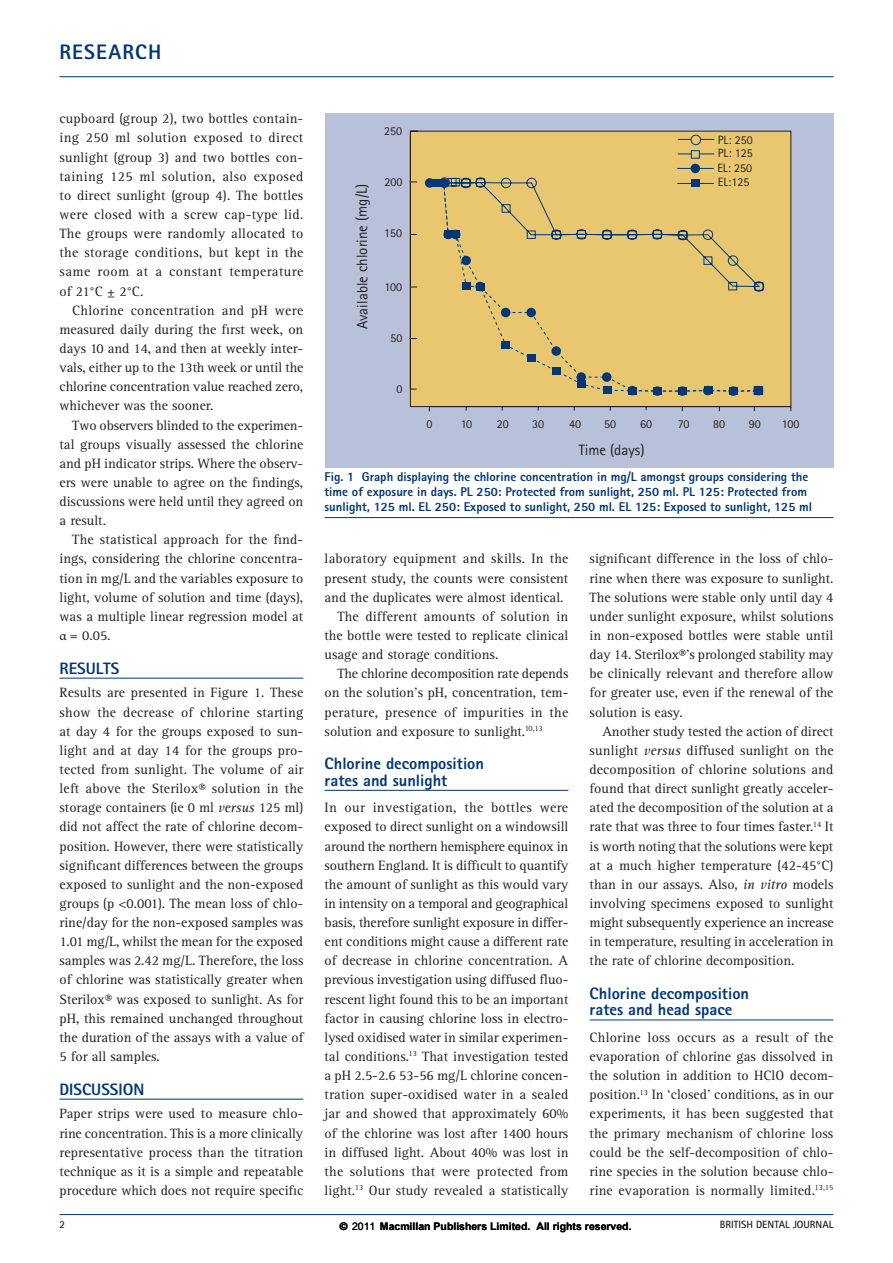
<style>
.page{position:relative;width:893px;height:1263px;background:#fff}
.page>*{position:absolute;margin:0;border:0;box-sizing:border-box;transform-origin:0 0}
.t1{font:800 21px "Rotis Sans Serif Std";letter-spacing:.055em;color:#013775}
.crosshead_2{font:800 16.5px/16.5px "Rotis Sans Serif Std";color:#013775}
.crosshead_1{font:800 16.5px "Rotis Sans Serif Std";color:#013775}
.t2{font:15px "Rotis Sans Serif Std 2";letter-spacing:-.005em;color:#231f20}
.body_fullout{font:13.95px/19.2px "Rotis Serif Std";color:#231f20;text-align:justify}
.body{font:13.95px/19.2px "Rotis Serif Std";color:#231f20;text-align:justify}
.table_fig_caption{font:800 12.75px/15px "Rotis Sans Serif Std";color:#013775}
.t3{font:12px/13.5px "Rotis Sans Serif Std 2";color:#231f20}
.t4{font:700 10.5px "Arial";color:#000}
.t5{font:700 10.5px "Rotis Sans Serif Std";color:#231f20}
.s1{font-family:"Minion Pro"}
.s2{font-style:italic}
.s3{font-family:"Helvetica"}
.s4{font-weight:400}
</style>
<div class="page">
<hr style="left:60px;top:76px;width:773px;height:1px;background:#013775">
<hr style="left:60px;top:678px;width:243px;height:1px;background:#013775">
<hr style="left:60px;top:1099px;width:243px;height:1px;background:#013775">
<hr style="left:325px;top:790px;width:243px;height:1px;background:#013775">
<hr style="left:590px;top:1019px;width:243px;height:1px;background:#013775">
<div style="left:325px;top:114px;width:508px;height:354px;background:#b9c0d9"></div>
<svg style="left:409px;top:130px;width:383px;height:282px;background:#d7bb77"></svg>
<div style="left:425px;top:178px;width:9px;height:10px;background:#013775;border-radius:50%"></div>
<div style="left:627px;top:386px;width:10px;height:9px;background:#013775;border-radius:50%"></div>
<div style="left:430px;top:179px;width:8px;height:8px;background:#013775"></div>
<div style="left:603px;top:387px;width:8px;height:7px;background:#013775"></div>
<div style="left:653px;top:387px;width:8px;height:8px;background:#013775"></div>
<div style="left:678px;top:387px;width:8px;height:8px;background:#013775"></div>
<div style="left:704px;top:387px;width:8px;height:7px;background:#013775"></div>
<div style="left:729px;top:387px;width:8px;height:8px;background:#013775"></div>
<div style="left:754px;top:386px;width:9px;height:9px;border:2px solid #013775"></div>
<div style="left:434px;top:187px;width:326px;height:205px;background:#e9c771"></div>
<div style="left:436px;top:135px;width:328px;height:157px;background:#e9c771"></div>
<hr style="left:325px;top:517px;width:508px;height:1px;background:#013775">
<hr style="left:60px;top:1214px;width:773px;height:1px;background:#013775">
<p class="t1" style="left:60px;top:39px;width:103px">RESEARCH</p>
<p class="body_fullout" style="left:60px;top:109px;width:245px">cupboard (group 2), two bottles contain‑ ing 250 ml solution exposed to direct sunlight (group 3) and two bottles con‑ taining 125 ml solution, also exposed to direct sunlight (group 4). The bottles were closed with a screw cap-type lid.<br>The groups were randomly allocated to the storage conditions, but kept in the same room at a constant temperature of 21°C ± 2°C.</p>
<p class="body" style="left:60px;top:301px;width:245px;text-indent:13px">Chlorine concentration and pH were measured daily during the first week, on days 10 and 14, and then at weekly inter‑ vals, either up to the 13th week or until the chlorine concentration value reached zero, whichever was the sooner.</p>
<p class="body" style="left:60px;top:416px;width:245px;text-indent:13px">Two observers blinded to the experimen‑ tal groups visually assessed the chlorine and pH indicator strips. Where the observ‑ ers were unable to agree on the findings, discussions were held until they agreed on a result.</p>
<p class="body" style="left:60px;top:530px;width:245px;text-indent:13px">The statistical approach for the find‑ ings, considering the chlorine concentra‑ tion in mg/L and the variables exposure to light, volume of solution and time (days), was a multiple linear regression model at <span class="s1">α</span> = 0.05.</p>
<p class="crosshead_1" style="left:60px;top:657px;width:61px">RESULTS</p>
<p class="body_fullout" style="left:60px;top:684px;width:245px">Results are presented in Figure 1. These show the decrease of chlorine starting at day 4 for the groups exposed to sun‑ light and at day 14 for the groups pro‑ tected from sunlight. The volume of air left above the Sterilox® solution in the storage containers (ie 0 ml <span class="s2">versus</span> 125 ml) did not affect the rate of chlorine decom‑ position. However, there were statistically significant differences between the groups exposed to sunlight and the non-exposed groups (p &lt;0.001). The mean loss of chlo‑ rine/day for the non-exposed samples was 1.01 mg/L, whilst the mean for the exposed samples was 2.42 mg/L. Therefore, the loss of chlorine was statistically greater when Sterilox® was exposed to sunlight. As for pH, this remained unchanged throughout the duration of the assays with a value of 5 for all samples.</p>
<p class="crosshead_1" style="left:60px;top:1078px;width:86px">DISCUSSION</p>
<p class="body_fullout" style="left:60px;top:1104px;width:245px">Paper strips were used to measure chlo‑ rine concentration. This is a more clinically representative process than the titration technique as it is a simple and repeatable procedure which does not require specific</p>
<p class="t3" style="left:384px;top:125px;width:20px">250</p>
<p class="t2" style="left:353px;top:329px;width:147px;rotate:-90deg">Available chlorine (mg/L)</p>
<p class="t3" style="left:385px;top:176px;width:20px">200</p>
<p class="t3" style="left:384px;top:227px;width:20px">150</p>
<p class="t3" style="left:385px;top:280px;width:19px">100</p>
<p class="t3" style="left:391px;top:331px;width:14px">50</p>
<p class="t3" style="left:397px;top:382px;width:8px">0</p>
<p class="t3" style="left:718px;top:133px;width:36px">PL: 250<br>PL: 125</p>
<p class="t3" style="left:717px;top:161px;width:36px;line-height:14px">EL: 250<br>EL:125</p>
<p class="t3" style="left:427px;top:417px;width:8px">0</p>
<p class="t3" style="left:461px;top:417px;width:13px">10</p>
<p class="t3" style="left:497px;top:417px;width:14px">20</p>
<p class="t3" style="left:532px;top:417px;width:14px">30</p>
<p class="t3" style="left:569px;top:417px;width:14px">40</p>
<p class="t3" style="left:604px;top:417px;width:14px">50</p>
<p class="t3" style="left:640px;top:417px;width:14px">60</p>
<p class="t3" style="left:678px;top:417px;width:13px">70</p>
<p class="t3" style="left:713px;top:417px;width:14px">80</p>
<p class="t3" style="left:749px;top:417px;width:14px">90</p>
<p class="t3" style="left:782px;top:417px;width:19px">100</p>
<p class="t2" style="left:579px;top:441px;width:67px">Time (days)</p>
<p class="table_fig_caption" style="left:325px;top:469px;width:489px">Fig. 1 Graph displaying the chlorine concentration in mg/L amongst groups considering the time of exposure in days. PL 250: Protected from sunlight, 250 ml. PL 125: Protected from sunlight, 125 ml. EL 250: Exposed to sunlight, 250 ml. EL 125: Exposed to sunlight, 125 ml</p>
<p class="body_fullout" style="left:325px;top:550px;width:245px">laboratory equipment and skills. In the present study, the counts were consistent and the duplicates were almost identical.</p>
<p class="body" style="left:325px;top:607px;width:245px;text-indent:13px">The different amounts of solution in the bottle were tested to replicate clinical usage and storage conditions.</p>
<p class="body" style="left:325px;top:664px;width:245px;text-indent:13px">The chlorine decomposition rate depends on the solution’s pH, concentration, tem‑ perature, presence of impurities in the solution and exposure to sunlight.<sup>10,13</sup></p>
<p class="crosshead_2" style="left:325px;top:755px;width:161px">Chlorine decomposition rates and sunlight</p>
<p class="body_fullout" style="left:325px;top:798px;width:245px">In our investigation, the bottles were exposed to direct sunlight on a windowsill around the northern hemisphere equinox in southern England. It is difficult to quantify the amount of sunlight as this would vary in intensity on a temporal and geographical basis, therefore sunlight exposure in differ‑ ent conditions might cause a different rate of decrease in chlorine concentration. A previous investigation using diffused fluo‑ rescent light found this to be an important factor in causing chlorine loss in electro‑ lysed oxidised water in similar experimen‑ tal conditions.<sup>13</sup> That investigation tested a pH 2.5‑2.6 53‑56 mg/L chlorine concen‑ tration super-oxidised water in a sealed jar and showed that approximately 60% of the chlorine was lost after 1400 hours in diffused light. About 40% was lost in the solutions that were protected from light.<sup>13</sup> Our study revealed a statistically</p>
<p class="body_fullout" style="left:590px;top:550px;width:245px">significant difference in the loss of chlo‑ rine when there was exposure to sunlight.<br>The solutions were stable only until day 4 under sunlight exposure, whilst solutions in non-exposed bottles were stable until day 14. Sterilox®’s prolonged stability may be clinically relevant and therefore allow for greater use, even if the renewal of the solution is easy.</p>
<p class="body" style="left:590px;top:722px;width:245px;text-indent:13px">Another study tested the action of direct sunlight <span class="s2">versus</span> diffused sunlight on the decomposition of chlorine solutions and found that direct sunlight greatly acceler‑ ated the decomposition of the solution at a rate that was three to four times faster.<sup>14</sup> It is worth noting that the solutions were kept at a much higher temperature (42‑45°C) than in our assays. Also, <span class="s2">in vitro</span> models involving specimens exposed to sunlight might subsequently experience an increase in temperature, resulting in acceleration in the rate of chlorine decomposition.</p>
<p class="crosshead_2" style="left:590px;top:985px;width:161px">Chlorine decomposition rates and head space</p>
<p class="body_fullout" style="left:590px;top:1028px;width:245px">Chlorine loss occurs as a result of the evaporation of chlorine gas dissolved in the solution in addition to HClO decom‑ position.<sup>13</sup> In ‘closed’ conditions, as in our experiments, it has been suggested that the primary mechanism of chlorine loss could be the self-decomposition of chlo‑ rine species in the solution because chlo‑ rine evaporation is normally limited.<sup>13,15</sup></p>
<p class="t5" style="left:60px;top:1217px;width:7px">2</p>
<p class="t5" style="left:720px;top:1217px;width:115px">BRITISH DENTAL JOURNAL</p>
<p class="t4" style="left:340px;top:1219px;width:293px"><span class="s3">©</span> <span class="s4">2011</span> Macmillan Publishers Limited. All rights reserved.</p>
</div>
